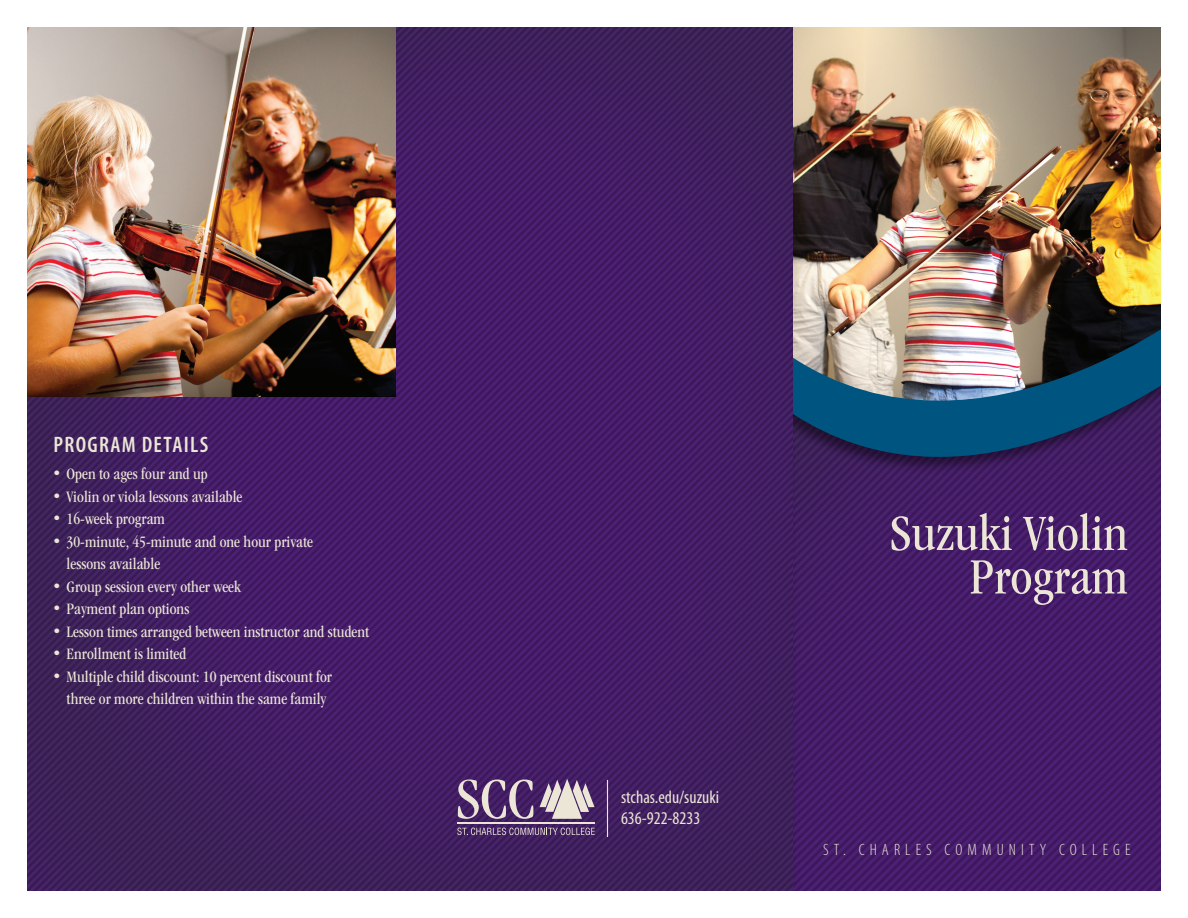
<style>
.page{position:relative;width:1188px;height:918px;background:#fff}
.page>*{position:absolute;margin:0;border:0;box-sizing:border-box;transform-origin:0 0}
.t1{font:condensed 52.5px/43.5px "ITC Garamond Std";color:#ece6d7;text-align:right}
.t2{font:600 condensed 22.5px "Myriad Pro";letter-spacing:.06em;color:#ece6d7}
.t3{font:condensed 18px "Myriad Pro";color:#ece6d7}
.List_Paragraph{font:condensed 16.5px/22.5px "ITC Garamond Std";color:#ece6d7}
.t4{font:300 condensed 16.5px "Myriad Pro";letter-spacing:.31em;color:#ece6d7}
</style>
<div class="page">
<img style="left:793px;top:27px;width:368px;height:274px">
<img style="left:793px;top:301px;width:368px;height:55px">
<div style="left:790px;top:356px;width:398px;height:562px;background:#231f20;opacity:.5"></div>
<div style="left:1161px;top:0;width:27px;height:918px;background:#fff"></div>
<div style="left:0;top:891px;width:1188px;height:27px;background:#fff"></div>
<img style="left:27px;top:27px;width:766px;height:864px">
<svg style="left:540px;top:779px;width:55px;height:40px;background:#a593a6"></svg>
<svg style="left:458px;top:780px;width:75px;height:39px;background:#785d88"></svg>
<svg style="left:457px;top:828px;width:138px;height:7px"></svg>
<hr style="left:458px;top:823px;width:137px;height:1px;background:#ece6d7">
<hr style="left:607px;top:780px;width:1px;height:57px;background:#ece6d7">
<img style="left:27px;top:27px;width:368px;height:369px">
<p class="t2" style="left:53px;top:431px;width:156px">PROGRAM DETAILS</p>
<p class="List_Paragraph" style="left:53px;top:463px;width:156px">• Open to ages four and up</p>
<p class="List_Paragraph" style="left:53px;top:485px;width:191px">• Violin or viola lessons available</p>
<p class="List_Paragraph" style="left:53px;top:508px;width:113px">• 16-week program</p>
<p class="List_Paragraph" style="left:67px;top:530px;width:248px;text-indent:-14px">• 30-minute, 45-minute and one hour private lessons available</p>
<p class="List_Paragraph" style="left:53px;top:575px;width:189px">• Group session every other week</p>
<p class="List_Paragraph" style="left:53px;top:598px;width:138px">• Payment plan options</p>
<p class="List_Paragraph" style="left:53px;top:620px;width:318px">• Lesson times arranged between instructor and student</p>
<p class="List_Paragraph" style="left:53px;top:643px;width:135px">• Enrollment is limited</p>
<p class="List_Paragraph" style="left:53px;top:665px;width:281px;text-align:center">• Multiple child discount: 10 percent discount for three or more children within the same family</p>
<p class="t3" style="left:621px;top:786px;width:100px">stchas.edu/suzuki</p>
<p class="t3" style="left:621px;top:808px;width:81px">636-922-8233</p>
<p class="t1" style="left:890px;top:512px;width:240px">Suzuki Violin<br>Program</p>
<p class="t4" style="left:823px;top:840px;width:309px">ST. CHARLES COMMUNITY COLLEGE</p>
</div>
